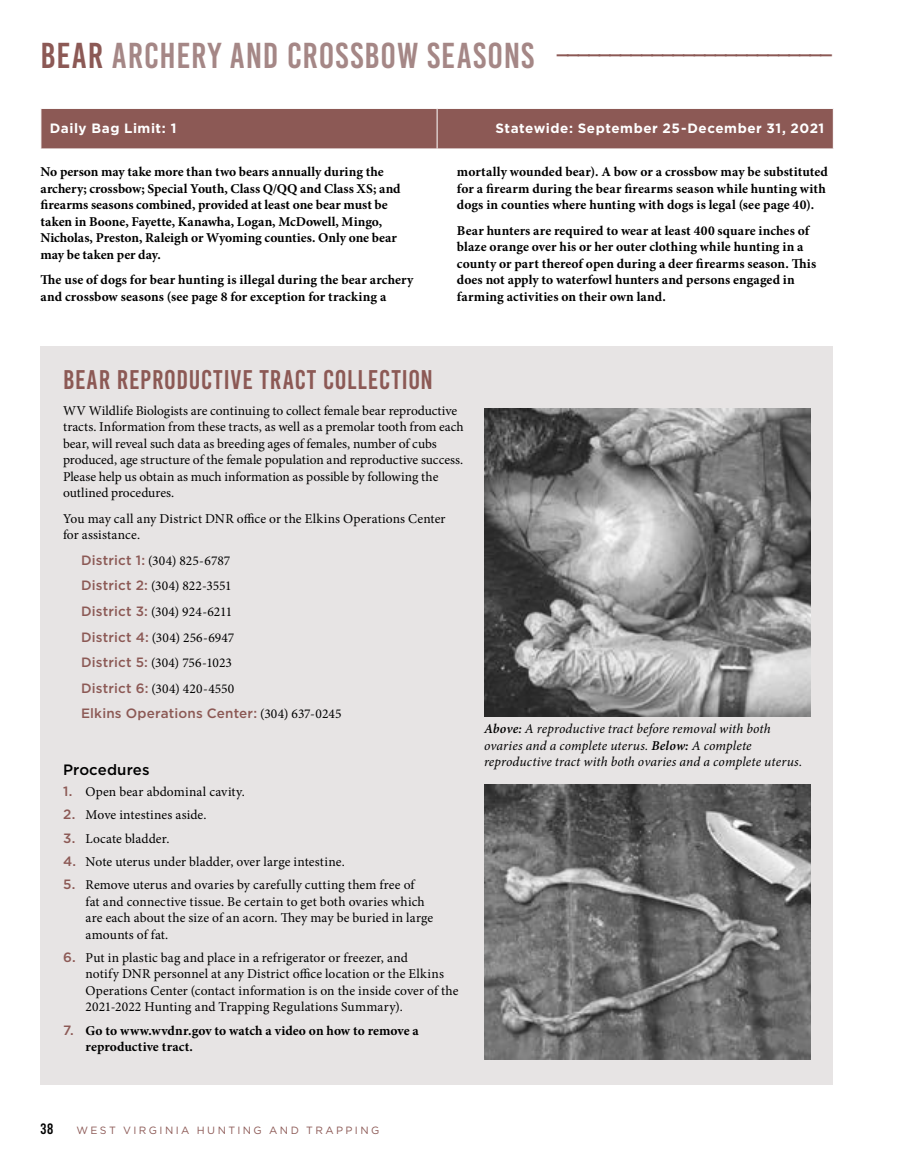
<style>
.page{position:relative;width:905px;height:1175px;background:#fff}
.page>*{position:absolute;margin:0;border:0;box-sizing:border-box;transform-origin:0 0}
.t1{font:27px "Bebas Kai";letter-spacing:.03em;color:#8c5955}
.t2{font:500 15px "Gotham";letter-spacing:.01em;color:#000}
.t3{font:15px "Bebas Kai";color:#000}
.t4{font:13.5px/16.5px "Minion Pro";letter-spacing:.005em;color:#000}
.t5{font:700 13.5px/16.5px "Minion Pro";letter-spacing:.005em;color:#000}
.t6{font:italic 13.5px/16.5px "Minion Pro";letter-spacing:.01em;color:#000}
.t7{font:700 13.5px "Gotham";letter-spacing:.04em;color:#fff}
.t8{font:500 13.5px "Gotham";letter-spacing:.015em;color:#8c5955}
.t9{font:10.5px "Gotham";letter-spacing:.23em;color:#8c5955}
.s1{font-size:36px}
.s2{font-size:36px;color:#a58786}
.s3{font-family:"Gotham";font-weight:500;color:#8c5955}
.s4{font-family:"Minion Pro";font-weight:400;color:#000}
.s5{font-weight:600}
</style>
<div class="page">
<div style="left:41px;top:109px;width:791px;height:39px;background:#8c5955"></div>
<hr style="left:436px;top:109px;width:1px;height:39px;background:#fff">
<div style="left:40px;top:346px;width:792px;height:738px;background:#e7e4e4"></div>
<img style="left:484px;top:408px;width:326px;height:308px">
<img style="left:484px;top:785px;width:326px;height:274px">
<h1 class="t1" style="left:40px;top:29px;width:793px"><span class="s1">BEAR</span> <span class="s2">ARCHERY AND CROSSBOW SEASONS</span> __________________________</h1>
<p class="t7" style="left:50px;top:120px;width:128px">Daily Bag Limit: 1</p>
<p class="t7" style="left:495px;top:120px;width:330px">Statewide: September 25-December 31, 2021</p>
<p class="t5" style="left:40px;top:164px;width:361px">No person may take more than two bears annually during the archery; crossbow; Special Youth, Class Q/QQ and Class XS; and firearms seasons combined, provided at least one bear must be taken in Boone, Fayette, Kanawha, Logan, McDowell, Mingo, Nicholas, Preston, Raleigh or Wyoming counties. Only one bear may be taken per day.</p>
<p class="t5" style="left:40px;top:272px;width:374px">The use of dogs for bear hunting is illegal during the bear archery and crossbow seasons (see page 8 for exception for tracking a</p>
<p class="t5" style="left:457px;top:164px;width:372px">mortally wounded bear). A bow or a crossbow may be substituted for a firearm during the bear firearms season while hunting with dogs in counties where hunting with dogs is legal (see page 40).</p>
<p class="t5" style="left:457px;top:222px;width:361px">Bear hunters are required to wear at least 400 square inches of blaze orange over his or her outer clothing while hunting in a county or part thereof open during a deer firearms season. This does not apply to waterfowl hunters and persons engaged in farming activities on their own land.</p>
<h1 class="t1" style="left:63px;top:365px;width:371px">BEAR REPRODUCTIVE TRACT COLLECTION</h1>
<p class="t4" style="left:63px;top:402px;width:402px">WV Wildlife Biologists are continuing to collect female bear reproductive tracts. Information from these tracts, as well as a premolar tooth from each bear, will reveal such data as breeding ages of females, number of cubs produced, age structure of the female population and reproductive success.<br>Please help us obtain as much information as possible by following the outlined procedures.</p>
<p class="t4" style="left:63px;top:510px;width:384px">You may call any District DNR office or the Elkins Operations Center for assistance.</p>
<p class="t4" style="left:81px;top:548px;width:155px;line-height:25.5px"><span class="s3">District 1:</span> (304) 825-6787<br><span class="s3">District 2:</span> (304) 822-3551<br><span class="s3">District 3:</span> (304) 924-6211<br><span class="s3">District 4:</span> (304) 256-6947<br><span class="s3">District 5:</span> (304) 756-1023<br><span class="s3">District 6:</span> (304) 420-4550</p>
<p class="t8" style="left:81px;top:704px;width:262px">Elkins Operations Center: <span class="s4">(304) 637-0245</span></p>
<p class="t2" style="left:63px;top:760px;width:88px">Procedures</p>
<p class="t4" style="left:63px;top:783px;width:183px"><span class="s3">1.</span> Open bear abdominal cavity.</p>
<p class="t4" style="left:63px;top:807px;width:145px"><span class="s3">2.</span> Move intestines aside.</p>
<p class="t4" style="left:63px;top:830px;width:108px"><span class="s3">3.</span> Locate bladder.</p>
<p class="t4" style="left:63px;top:853px;width:283px"><span class="s3">4.</span> Note uterus under bladder, over large intestine.</p>
<p class="t4" style="left:86px;top:876px;width:349px;text-indent:-23px"><span class="s3">5.</span> Remove uterus and ovaries by carefully cutting them free of<br>fat and connective tissue. Be certain to get both ovaries which are each about the size of an acorn. They may be buried in large amounts of fat.</p>
<p class="t4" style="left:86px;top:949px;width:374px;text-indent:-23px"><span class="s3">6.</span> Put in plastic bag and place in a refrigerator or freezer, and<br>notify DNR personnel at any District office location or the Elkins Operations Center (contact information is on the inside cover of the 2021-2022 Hunting and Trapping Regulations Summary).</p>
<p class="t5" style="left:86px;top:1021px;width:335px;text-indent:-23px"><span class="s3">7.</span> Go to www.wvdnr.gov to watch a video on how to remove a reproductive tract.</p>
<p class="t6" style="left:484px;top:720px;width:320px"><span class="s5">Above:</span> A reproductive tract before removal with both ovaries and a complete uterus. <span class="s5">Below:</span> A complete reproductive tract with both ovaries and a complete uterus.</p>
<p class="t3" style="left:40px;top:1121px;width:14px">38</p>
<p class="t9" style="left:76px;top:1124px;width:304px">WEST VIRGINIA HUNTING AND TRAPPING</p>
</div>
